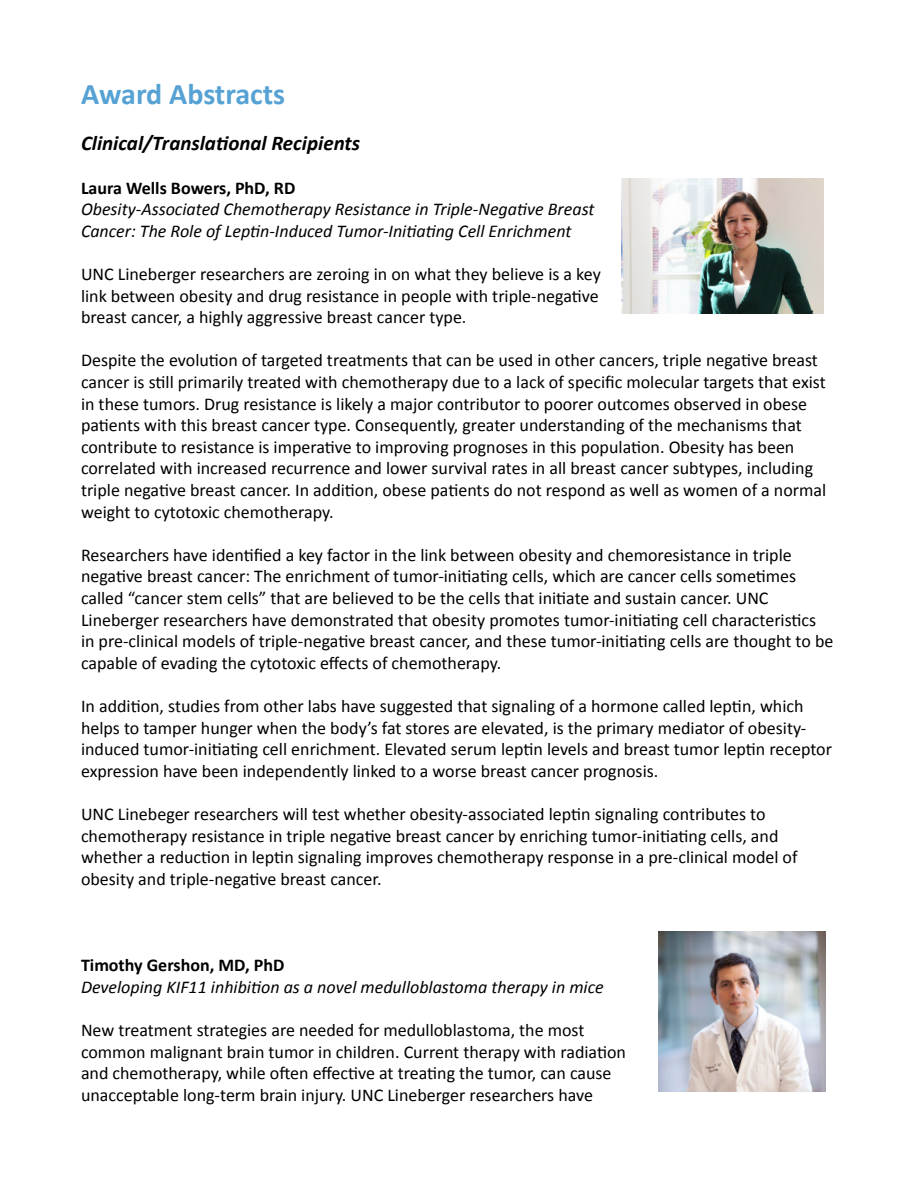
<style>
.page{position:relative;width:918px;height:1188px;background:#fff}
.page>*{position:absolute;margin:0;border:0;box-sizing:border-box;transform-origin:0 0}
.t1{font:700 30px "Calibri";color:#56a2d4}
.t2{font:italic 700 21px "Calibri";color:#000}
.t3{font:18px/21.6px "Calibri";color:#000}
.t4{font:italic 18px/21.6px "Calibri";color:#000}
.t5{font:700 18px "Calibri";color:#000}
</style>
<div class="page">
<img style="left:621px;top:179px;width:203px;height:135px">
<img style="left:658px;top:931px;width:168px;height:161px">
<h1 class="t1" style="left:81px;top:81px;width:206px">Award Abstracts</h1>
<p class="t2" style="left:81px;top:135px;width:281px">Clinical/Transla&lt;onal Recipients</p>
<p class="t5" style="left:81px;top:180px;width:216px">Laura Wells Bowers, PhD, RD</p>
<p class="t4" style="left:81px;top:200px;width:515px">Obesity-Associated Chemotherapy Resistance in Triple-Nega/ ve Breast<br>Cancer: The Role of Lep/ n-Induced Tumor-Ini/ a/ ng Cell Enrichment</p>
<p class="t3" style="left:81px;top:265px;width:521px;text-align:justify">UNC Lineberger researchers are zeroing in on what they believe is a key link between obesity and drug resistance in people with triple-negaève breast cancer, a highly aggressive breast cancer type.</p>
<p class="t3" style="left:81px;top:351px;width:747px">Despite the evoluèon of targeted treatments that can be used in other cancers, triple negaève breast cancer is sèll primarily treated with chemotherapy due to a lack of specific molecular targets that exist in these tumors. Drug resistance is likely a major contributor to poorer outcomes observed in obese paèents with this breast cancer type. Consequently, greater understanding of the mechanisms that contribute to resistance is imperaève to improving prognoses in this populaèon. Obesity has been correlated with increased recurrence and lower survival rates in all breast cancer subtypes, including triple negaève breast cancer. In addièon, obese paèents do not respond as well as women of a normal weight to cytotoxic chemotherapy.</p>
<p class="t3" style="left:81px;top:545px;width:754px">Researchers have idenèfied a key factor in the link between obesity and chemoresistance in triple negaève breast cancer: The enrichment of tumor-inièaèng cells, which are cancer cells someèmes called “cancer stem cells” that are believed to be the cells that inièate and sustain cancer. UNC Lineberger researchers have demonstrated that obesity promotes tumor-inièaèng cell characterisècs in pre-clinical models of triple-negaève breast cancer, and these tumor-inièaèng cells are thought to be capable of evading the cytotoxic effects of chemotherapy.</p>
<p class="t3" style="left:81px;top:697px;width:753px">In addièon, studies from other labs have suggested that signaling of a hormone called lepèn, which helps to tamper hunger when the body’s fat stores are elevated, is the primary mediator of obesity&shy;induced tumor-inièaèng cell enrichment. Elevated serum lepèn levels and breast tumor lepèn receptor expression have been independently linked to a worse breast cancer prognosis.</p>
<p class="t3" style="left:81px;top:805px;width:718px">UNC Linebeger researchers will test whether obesity-associated lepèn signaling contributes to chemotherapy resistance in triple negaève breast cancer by enriching tumor-inièaèng cells, and whether a reducèon in lepèn signaling improves chemotherapy response in a pre-clinical model of obesity and triple-negaève breast cancer.</p>
<p class="t5" style="left:81px;top:958px;width:205px">Timothy Gershon, MD, PhD</p>
<p class="t4" style="left:81px;top:977px;width:524px">Developing KIF11 inhibi/ on as a novel medulloblastoma therapy in mice</p>
<p class="t3" style="left:81px;top:1021px;width:547px">New treatment strategies are needed for medulloblastoma, the most common malignant brain tumor in children. Current therapy with radiaèon and chemotherapy, while o!en effec0ve at trea0ng the tumor, can cause unacceptable long-term brain injury. UNC Lineberger researchers have</p>
</div>
